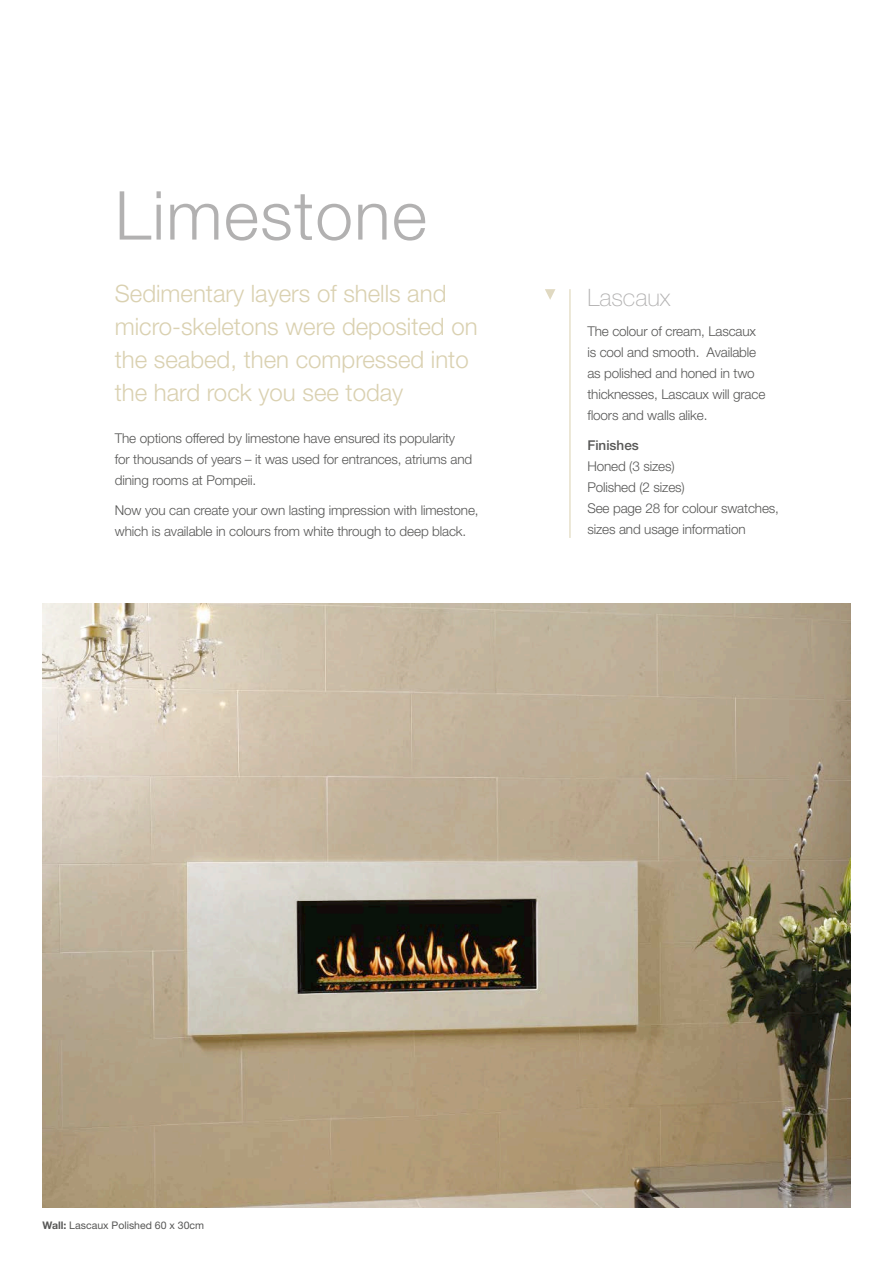
<style>
.page{position:relative;width:893px;height:1263px;background:#fff}
.page>*{position:absolute;margin:0;border:0;box-sizing:border-box;transform-origin:0 0}
.t1{font:300 67.5px "Helvetica Neue LT Std";letter-spacing:.02em;color:#b2b1b1}
.t2{font:300 24px/33px "Helvetica Neue LT Std";color:#dad1b1}
.t3{font:100 24px "Helvetica Neue LT Std";color:#b2b1b1}
.t4{font:300 13.5px/21px "Helvetica Neue LT Std";letter-spacing:-.01em;color:#575756}
.t5{font:500 13.5px "Helvetica Neue LT Std";color:#575756}
.t6{font:10.5px "Helvetica Neue";color:#575756}
.s1{font-family:"Helvetica Neue LT Std";font-weight:700}
</style>
<div class="page">
<img style="left:43px;top:604px;width:807px;height:604px">
<svg style="left:545px;top:289px;width:10px;height:11px"></svg>
<hr style="left:570px;top:289px;width:1px;height:249px;background:#dad1b1">
<p class="t1" style="left:115px;top:174px;width:314px">Limestone</p>
<p class="t2" style="left:115px;top:276px;width:364px">Sedimentary layers of shells and micro-skeletons were deposited on the seabed, then compressed into the hard rock you see today</p>
<p class="t4" style="left:115px;top:427px;width:359px">The options offered by limestone have ensured its popularity for thousands of years – it was used for entrances, atriums and dining rooms at Pompeii.</p>
<p class="t4" style="left:115px;top:499px;width:365px">Now you can create your own lasting impression with limestone, which is available in colours from white through to deep black.</p>
<p class="t3" style="left:587px;top:284px;width:85px">Lascaux</p>
<p class="t4" style="left:587px;top:321px;width:179px">The colour of cream, Lascaux is cool and smooth. Available as polished and honed in two thicknesses, Lascaux will grace floors and walls alike.</p>
<p class="t5" style="left:587px;top:437px;width:53px">Finishes</p>
<p class="t4" style="left:587px;top:456px;width:99px">Honed (3 sizes)<br>Polished (2 sizes)</p>
<p class="t4" style="left:587px;top:498px;width:193px">See page 28 for colour swatches, sizes and usage information</p>
<p class="t6" style="left:43px;top:1219px;width:163px"><span class="s1">Wall:</span> Lascaux Polished 60 x 30cm</p>
</div>
